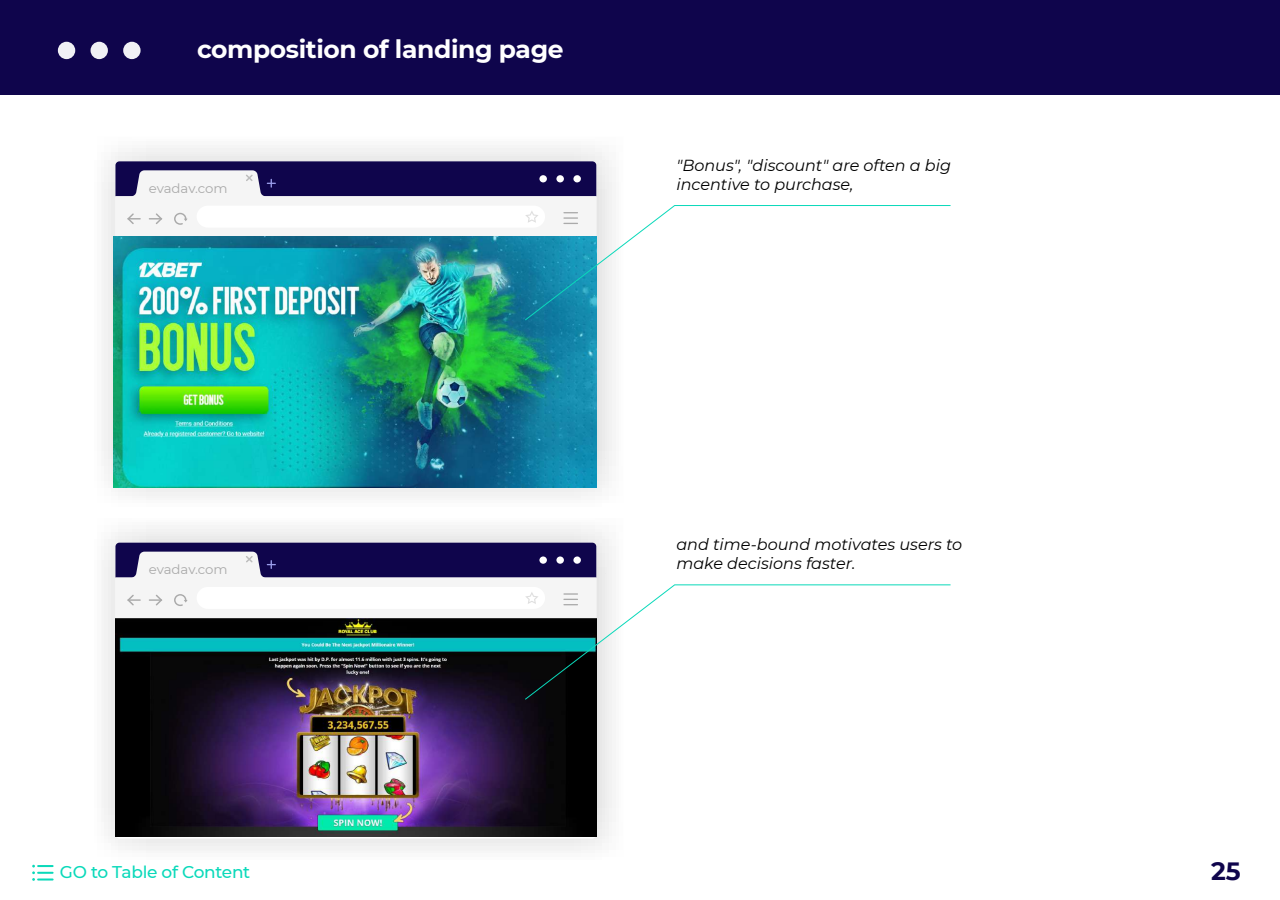
<style>
.page{position:relative;width:1280px;height:900px;background:#fff}
.page>*{position:absolute;margin:0;border:0;box-sizing:border-box;transform-origin:0 0}
.t1{font:700 25px "Montserrat";letter-spacing:-.015em;color:#fff}
.t2{font:700 25px "Montserrat";color:#0f054c}
.t3{font:500 17px "Montserrat";letter-spacing:-.015em;color:#0ad9ba}
.t4{font:italic 16px/19.2px "Montserrat";color:#000}
.t5{font:12.9px "Montserrat";letter-spacing:-.01em;color:#aaa}
</style>
<div class="page">
<svg style="left:102px;top:148px;width:510px;height:350px"></svg>
<svg style="left:115px;top:161px;width:481px;height:76px"></svg>
<img style="left:114px;top:237px;width:483px;height:250px">
<svg style="left:102px;top:529px;width:510px;height:322px"></svg>
<svg style="left:115px;top:543px;width:481px;height:75px"></svg>
<img style="left:115px;top:619px;width:481px;height:217px">
<svg style="left:524px;top:205px;width:427px;height:116px"></svg>
<svg style="left:524px;top:584px;width:427px;height:117px"></svg>
<svg style="left:32px;top:865px;width:22px;height:16px"></svg>
<div style="left:0;top:0;width:1280px;height:94px;background:#0f054c"></div>
<div style="left:58px;top:42px;width:17px;height:17px;background:#f0f1f5;border-radius:50%"></div>
<div style="left:91px;top:42px;width:17px;height:17px;background:#f0f1f5;border-radius:50%"></div>
<div style="left:123px;top:42px;width:18px;height:17px;background:#f0f1f5;border-radius:50%"></div>
<h1 class="t1" style="left:197px;top:31px;width:368px">composition of landing page</h1>
<p class="t5" style="left:149px;top:180px;width:80px">evadav.com</p>
<p class="t4" style="left:676px;top:155px;width:276px">"Bonus", "discount" are often a big incentive to purchase,</p>
<p class="t5" style="left:149px;top:561px;width:80px">evadav.com</p>
<p class="t4" style="left:676px;top:534px;width:287px">and time-bound motivates users to make decisions faster.</p>
<p class="t3" style="left:60px;top:860px;width:192px">GO to Table of Content</p>
<h1 class="t2" style="left:1211px;top:853px;width:31px">25</h1>
</div>
